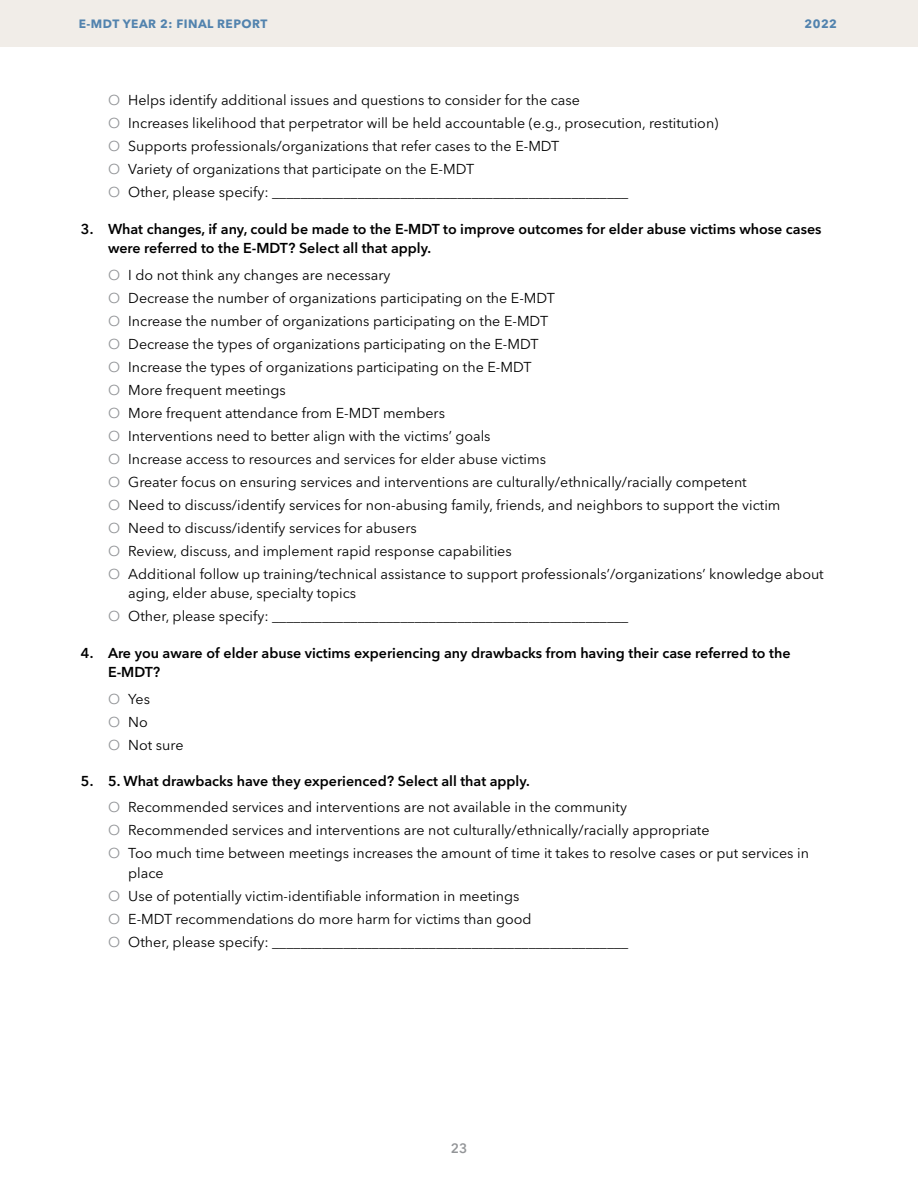
<style>
.page{position:relative;width:918px;height:1188px;background:#fff}
.page>*{position:absolute;margin:0;border:0;box-sizing:border-box;transform-origin:0 0}
.t1{font:14.25px/23px "Avenir Next LT Pro";color:#000}
.t2{font:600 14.25px/19.5px "Avenir Next LT Pro";color:#000}
.t3{font:600 13.5px "Avenir Next LT Pro";color:#939598}
.t4{font:700 12px "Avenir Next LT Pro";letter-spacing:.04em;color:#5283ae}
.s1{color:#939598}
.s2{font-weight:600}
</style>
<div class="page">
<div style="left:0;top:0;width:918px;height:47px;background:#f1ede8"></div>
<p class="t4" style="left:79px;top:17px;width:190px">E-MDT YEAR 2: FINAL REPORT</p>
<p class="t4" style="left:805px;top:17px;width:34px">2022</p>
<p class="t1" style="left:108px;top:89px;width:612px"><span class="s1">O</span> Helps identify additional issues and questions to consider for the case<br><span class="s1">O</span> Increases likelihood that perpetrator will be held accountable (e.g., prosecution, restitution)<br><span class="s1">O</span> Supports professionals/organizations that refer cases to the E-MDT<br><span class="s1">O</span> Variety of organizations that participate on the E-MDT<br><span class="s1">O</span> Other, please specify: __________________________________________________</p>
<p class="t2" style="left:108px;top:219px;width:715px;text-indent:-27px">3. What changes, if any, could be made to the E-MDT to improve outcomes for elder abuse victims whose cases were referred to the E-MDT? Select all that apply.</p>
<p class="t1" style="left:108px;top:263px;width:717px"><span class="s1">O</span> I do not think any changes are necessary<br><span class="s1">O</span> Decrease the number of organizations participating on the E-MDT<br><span class="s1">O</span> Increase the number of organizations participating on the E-MDT<br><span class="s1">O</span> Decrease the types of organizations participating on the E-MDT<br><span class="s1">O</span> Increase the types of organizations participating on the E-MDT<br><span class="s1">O</span> More frequent meetings<br><span class="s1">O</span> More frequent attendance from E-MDT members<br><span class="s1">O</span> Interventions need to better align with the victims’ goals<br><span class="s1">O</span> Increase access to resources and services for elder abuse victims<br><span class="s1">O</span> Greater focus on ensuring services and interventions are culturally/ethnically/racially competent<br><span class="s1">O</span> Need to discuss/identify services for non-abusing family, friends, and neighbors to support the victim<br><span class="s1">O</span> Need to discuss/identify services for abusers<br><span class="s1">O</span> Review, discuss, and implement rapid response capabilities<br><span class="s1">O</span> Additional follow up training/technical assistance to support professionals’/organizations’ knowledge about</p>
<p class="t1" style="left:108px;top:582px;width:522px;text-indent:20px">aging, elder abuse, specialty topics<br><span class="s1">O</span> Other, please specify: __________________________________________________</p>
<p class="t2" style="left:108px;top:643px;width:684px;text-indent:-27px">4. Are you aware of elder abuse victims experiencing any drawbacks from having their case referred to the<br>E-MDT?</p>
<p class="t1" style="left:108px;top:687px;width:77px"><span class="s1">O</span> Yes<br><span class="s1">O</span> No<br><span class="s1">O</span> Not sure</p>
<p class="t1" style="left:108px;top:768px;width:520px;line-height:26.2px;text-indent:-27px"><span class="s2">5. 5. What drawbacks have they experienced? Select all that apply.<br></span><span class="s1">O</span> Recommended services and interventions are not available in the community</p>
<p class="t1" style="left:108px;top:819px;width:702px"><span class="s1">O</span> Recommended services and interventions are not culturally/ethnically/racially appropriate<br><span class="s1">O</span> Too much time between meetings increases the amount of time it takes to resolve cases or put services in</p>
<p class="t1" style="left:108px;top:861px;width:522px;text-indent:20px">place<br><span class="s1">O</span> Use of potentially victim-identifiable information in meetings<br><span class="s1">O</span> E-MDT recommendations do more harm for victims than good<br><span class="s1">O</span> Other, please specify: __________________________________________________</p>
<p class="t3" style="left:451px;top:1140px;width:18px">23</p>
</div>
